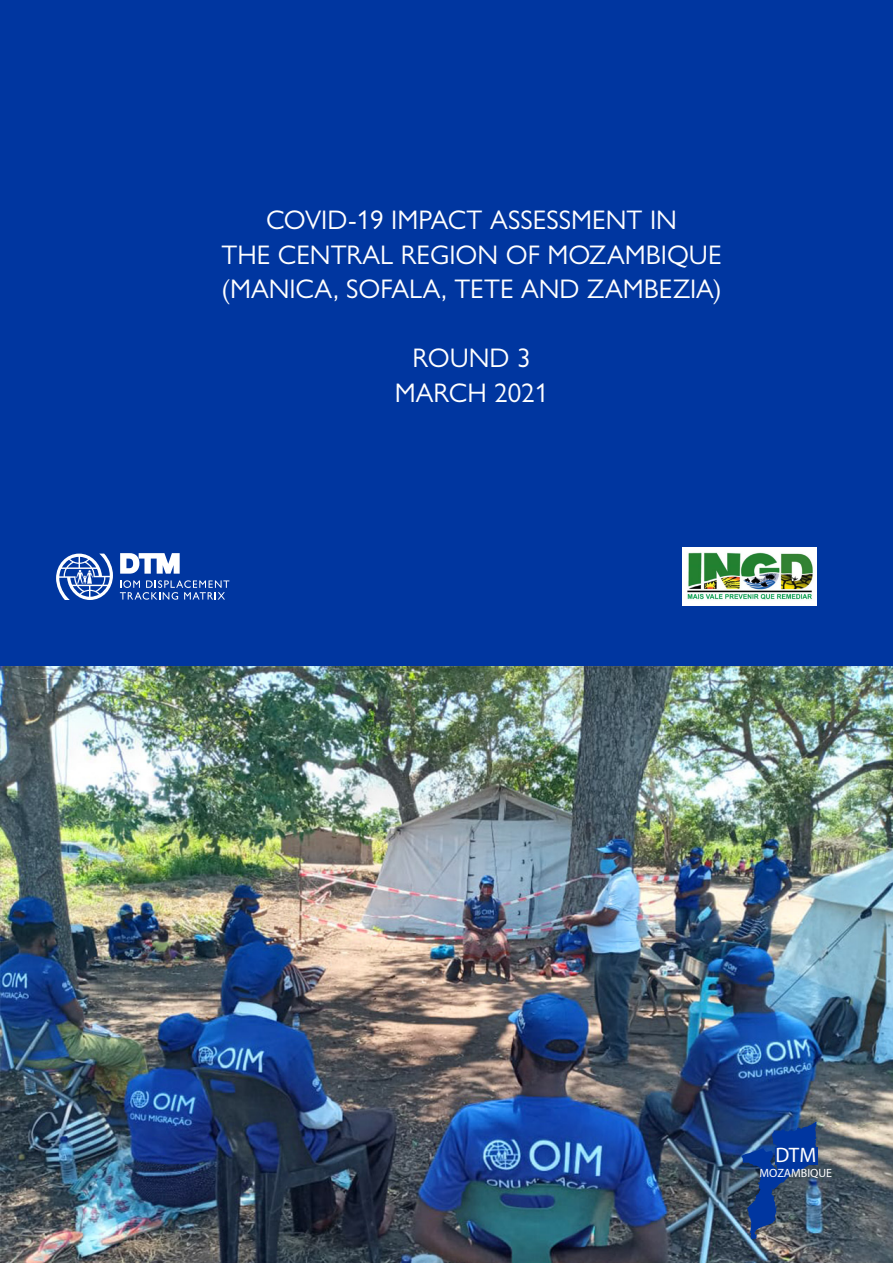
<style>
.page{position:relative;width:893px;height:1263px;background:#fff}
.page>*{position:absolute;margin:0;border:0;box-sizing:border-box;transform-origin:0 0}
.t1{font:27px "Gill Sans Nova";color:#fff}
.t2{font:21px "Myriad Pro";color:#fff}
.t3{font:12px "Myriad Pro";color:#fff}
</style>
<div class="page">
<div style="left:0;top:0;width:893px;height:676px;background:#0036a0"></div>
<svg style="left:56px;top:554px;width:57px;height:46px"></svg>
<svg style="left:120px;top:580px;width:109px;height:20px"></svg>
<svg style="left:120px;top:553px;width:60px;height:21px"></svg>
<img style="left:1px;top:666px;width:892px;height:597px">
<img style="left:741px;top:1121px;width:76px;height:118px">
<div style="left:775px;top:1147px;width:43px;height:18px;background:#0036a0"></div>
<img style="left:683px;top:548px;width:133px;height:57px">
<p class="t1" style="left:266px;top:204px;width:412px">COVID-19 IMPACT ASSESSMENT IN</p>
<p class="t1" style="left:221px;top:238px;width:502px">THE CENTRAL REGION OF MOZAMBIQUE</p>
<p class="t1" style="left:221px;top:273px;width:502px">(MANICA, SOFALA, TETE AND ZAMBEZIA)</p>
<p class="t1" style="left:412px;top:342px;width:120px">ROUND 3</p>
<p class="t1" style="left:395px;top:376px;width:155px">MARCH 2021</p>
<p class="t2" style="left:775px;top:1142px;width:42px">DTM</p>
<p class="t3" style="left:759px;top:1165px;width:74px">MOZAMBIQUE</p>
</div>
